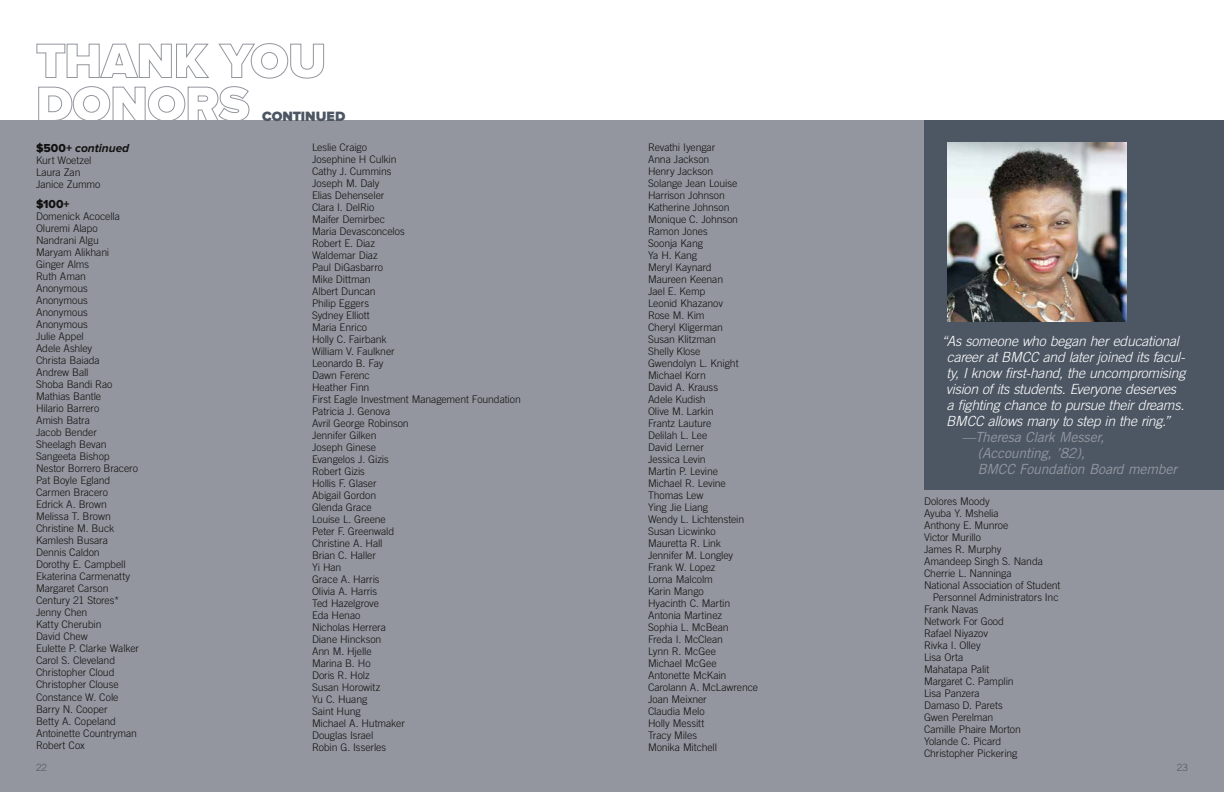
<style>
.page{position:relative;width:1224px;height:792px;background:#fff}
.page>*{position:absolute;margin:0;border:0;box-sizing:border-box;transform-origin:0 0}
.t1{font:italic 300 14px/16px "Trade Gothic";letter-spacing:-.015em;color:#fff}
.t2{font:italic 14px/16px "Trade Gothic";letter-spacing:-.015em;color:#93969e}
.t3{font:900 14px "Proxima Nova";color:#4d5764}
.t4{font:italic 700 12px "Proxima Nova";letter-spacing:-.005em;color:#121212}
.t5{font:12px "Proxima Nova Extrabld";color:#121212}
.t6{font:300 10.5px/12px "Trade Gothic";letter-spacing:-.01em;color:#121212}
.t7{font:300 10px "Trade Gothic";color:#4d5764}
.s1{font-family:"Proxima Nova Extrabld";font-weight:400;font-style:normal}
</style>
<div class="page">
<div style="left:0;top:121px;width:1224px;height:671px;background:#93969e"></div>
<svg style="left:36px;top:43px;width:173px;height:35px"></svg>
<svg style="left:218px;top:43px;width:106px;height:36px"></svg>
<svg style="left:38px;top:86px;width:212px;height:35px"></svg>
<div style="left:924px;top:121px;width:300px;height:369px;background:#4d5764"></div>
<img style="left:947px;top:143px;width:179px;height:179px">
<p class="t4" style="left:36px;top:143px;width:95px"><span class="s1">$500+</span> continued</p>
<p class="t6" style="left:36px;top:154px;width:66px">Kurt Woetzel<br>Laura Zan<br>Janice Zummo</p>
<p class="t5" style="left:36px;top:199px;width:35px">$100+</p>
<p class="t6" style="left:36px;top:211px;width:105px">Domenick Acocella<br>Oluremi Alapo<br>Nandrani Algu<br>Maryam Alikhani<br>Ginger Alms<br>Ruth Aman<br>Anonymous<br>Anonymous<br>Anonymous<br>Anonymous<br>Julie Appel<br>Adele Ashley<br>Christa Baiada<br>Andrew Ball<br>Shoba Bandi Rao<br>Mathias Bantle<br>Hilario Barrero<br>Amish Batra<br>Jacob Bender<br>Sheelagh Bevan<br>Sangeeta Bishop<br>Nestor Borrero Bracero<br>Pat Boyle Egland<br>Carmen Bracero<br>Edrick A. Brown<br>Melissa T. Brown<br>Christine M. Buck<br>Kamlesh Busara<br>Dennis Caldon<br>Dorothy E. Campbell<br>Ekaterina Carmenatty<br>Margaret Carson<br>Century 21 Stores*<br>Jenny Chen<br>Katty Cherubin<br>David Chew<br>Eulette P. Clarke Walker<br>Carol S. Cleveland<br>Christopher Cloud<br>Christopher Clouse<br>Constance W. Cole<br>Barry N. Cooper<br>Betty A. Copeland<br>Antoinette Countryman<br>Robert Cox</p>
<h1 class="t3" style="left:262px;top:109px;width:85px">CONTINUED</h1>
<p class="t6" style="left:312px;top:141px;width:210px">Leslie Craigo<br>Josephine H Culkin<br>Cathy J. Cummins<br>Joseph M. Daly<br>Elias Dehenseler<br>Clara I. DelRio<br>Maifer Demirbec<br>Maria Devasconcelos<br>Robert E. Diaz<br>Waldemar Diaz<br>Paul DiGasbarro<br>Mike Dittman<br>Albert Duncan<br>Philip Eggers<br>Sydney Elliott<br>Maria Enrico<br>Holly C. Fairbank<br>William V. Faulkner<br>Leonardo B. Fay<br>Dawn Ferenc<br>Heather Finn<br>First Eagle Investment Management Foundation<br>Patricia J. Genova<br>Avril George Robinson<br>Jennifer Gilken<br>Joseph Ginese<br>Evangelos J. Gizis<br>Robert Gizis<br>Hollis F. Glaser<br>Abigail Gordon<br>Glenda Grace<br>Louise L. Greene<br>Peter F. Greenwald<br>Christine A. Hall<br>Brian C. Haller<br>Yi Han<br>Grace A. Harris<br>Olivia A. Harris<br>Ted Hazelgrove<br>Eda Henao<br>Nicholas Herrera<br>Diane Hinckson<br>Ann M. Hjelle<br>Marina B. Ho<br>Doris R. Holz<br>Susan Horowitz<br>Yu C. Huang<br>Saint Hung<br>Michael A. Hutmaker<br>Douglas Israel<br>Robin G. Isserles</p>
<p class="t6" style="left:648px;top:141px;width:112px">Revathi Iyengar<br>Anna Jackson<br>Henry Jackson<br>Solange Jean Louise<br>Harrison Johnson<br>Katherine Johnson<br>Monique C. Johnson<br>Ramon Jones<br>Soonja Kang<br>Ya H. Kang<br>Meryl Kaynard<br>Maureen Keenan<br>Jael E. Kemp<br>Leonid Khazanov<br>Rose M. Kim<br>Cheryl Kligerman<br>Susan Klitzman<br>Shelly Klose<br>Gwendolyn L. Knight<br>Michael Korn<br>David A. Krauss<br>Adele Kudish<br>Olive M. Larkin<br>Frantz Lauture<br>Delilah L. Lee<br>David Lerner<br>Jessica Levin<br>Martin P. Levine<br>Michael R. Levine<br>Thomas Lew<br>Ying Jie Liang<br>Wendy L. Lichtenstein<br>Susan Licwinko<br>Mauretta R. Link<br>Jennifer M. Longley<br>Frank W. Lopez<br>Lorna Malcolm<br>Karin Mango<br>Hyacinth C. Martin<br>Antonia Martinez<br>Sophia L. McBean<br>Freda I. McClean<br>Lynn R. McGee<br>Michael McGee<br>Antonette McKain<br>Carolann A. McLawrence<br>Joan Meixner<br>Claudia Melo<br>Holly Messitt<br>Tracy Miles<br>Monika Mitchell</p>
<p class="t1" style="left:946px;top:333px;width:241px;text-indent:-4px">“As someone who began her educational career at BMCC and later joined its facul&shy;ty, I know first-hand, the uncompromising vision of its students. Everyone deserves a fighting chance to pursue their dreams.<br>BMCC allows many to step in the ring.”</p>
<h1 class="t2" style="left:977px;top:429px;width:201px;text-indent:-16px">—Theresa Clark Messer, (Accounting, ’82),<br>BMCC Foundation Board member</h1>
<p class="t6" style="left:924px;top:495px;width:67px">Dolores Moody</p>
<p class="t6" style="left:924px;top:507px;width:76px">Ayuba Y. Mshelia</p>
<p class="t6" style="left:924px;top:519px;width:86px">Anthony E. Munroe</p>
<p class="t6" style="left:924px;top:531px;width:59px">Victor Murillo</p>
<p class="t6" style="left:924px;top:543px;width:79px">James R. Murphy</p>
<p class="t6" style="left:924px;top:555px;width:121px">Amandeep Singh S. Nanda</p>
<p class="t6" style="left:924px;top:567px;width:89px">Cherrie L. Nanninga</p>
<p class="t6" style="left:924px;top:579px;width:138px">National Association of Student</p>
<p class="t6" style="left:933px;top:591px;width:127px">Personnel Administrators Inc</p>
<p class="t6" style="left:924px;top:603px;width:56px">Frank Navas</p>
<p class="t6" style="left:924px;top:615px;width:82px">Network For Good</p>
<p class="t6" style="left:924px;top:627px;width:65px">Rafael Niyazov</p>
<p class="t6" style="left:924px;top:639px;width:58px">Rivka I. Olley</p>
<p class="t6" style="left:924px;top:651px;width:41px">Lisa Orta</p>
<p class="t6" style="left:924px;top:663px;width:67px">Mahatapa Palit</p>
<p class="t6" style="left:924px;top:675px;width:91px">Margaret C. Pamplin</p>
<p class="t6" style="left:924px;top:687px;width:57px">Lisa Panzera</p>
<p class="t6" style="left:924px;top:699px;width:80px">Damaso D. Parets</p>
<p class="t6" style="left:924px;top:711px;width:71px">Gwen Perelman</p>
<p class="t6" style="left:924px;top:723px;width:98px">Camille Phaire Morton</p>
<p class="t6" style="left:924px;top:735px;width:79px">Yolande C. Picard</p>
<p class="t6" style="left:924px;top:747px;width:95px">Christopher Pickering</p>
<p class="t7" style="left:36px;top:762px;width:13px">22</p>
<p class="t7" style="left:1177px;top:762px;width:13px">23</p>
</div>
